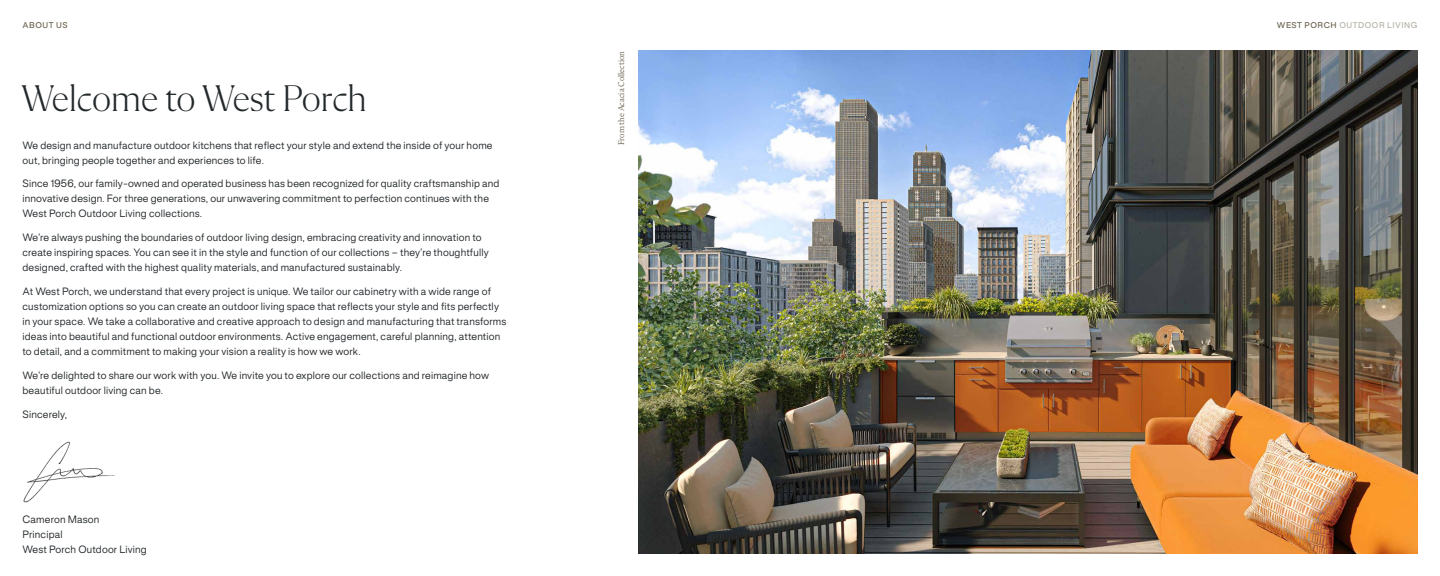
<style>
.page{position:relative;width:1440px;height:576px;background:#fff}
.page>*{position:absolute;margin:0;border:0;box-sizing:border-box;transform-origin:0 0}
.t1{font:300 37.8px "Flecha M";color:#23282b}
.t2{font:9.5px/15px "Rules";letter-spacing:.02em;color:#23282b}
.t3{font:8.5px "Flecha S";color:#6d6552}
.t4{font:500 7.5px "Rules";letter-spacing:.075em;color:#b6b2a9}
.t5{font:500 7.5px "Rules";letter-spacing:.075em;color:#6d6552}
.s1{color:#6d6552}
</style>
<div class="page">
<img style="left:23px;top:441px;width:92px;height:61px">
<img style="left:638px;top:51px;width:780px;height:502px">
<p class="t5" style="left:22px;top:20px;width:47px">ABOUT US</p>
<p class="t4" style="left:1277px;top:20px;width:142px"><span class="s1">WEST PORCH</span> OUTDOOR LIVING</p>
<h1 class="t1" style="left:22px;top:78px;width:347px">Welcome to West Porch</h1>
<p class="t2" style="left:22px;top:137px;width:472px">We design and manufacture outdoor kitchens that reflect your style and extend the inside of your home out, bringing people together and experiences to life.</p>
<p class="t2" style="left:22px;top:176px;width:478px">Since 1956, our family-owned and operated business has been recognized for quality craftsmanship and innovative design. For three generations, our unwavering commitment to perfection continues with the<br>West Porch Outdoor Living collections.</p>
<p class="t2" style="left:22px;top:230px;width:468px">We’re always pushing the boundaries of outdoor living design, embracing creativity and innovation to create inspiring spaces. You can see it in the style and function of our collections – they’re thoughtfully designed, crafted with the highest quality materials, and manufactured sustainably.</p>
<p class="t2" style="left:22px;top:284px;width:486px">At West Porch, we understand that every project is unique. We tailor our cabinetry with a wide range of customization options so you can create an outdoor living space that reflects your style and fits perfectly in your space. We take a collaborative and creative approach to design and manufacturing that transforms ideas into beautiful and functional outdoor environments. Active engagement, careful planning, attention to detail, and a commitment to making your vision a reality is how we work.</p>
<p class="t2" style="left:22px;top:368px;width:468px">We’re delighted to share our work with you. We invite you to explore our collections and reimagine how beautiful outdoor living can be.</p>
<p class="t2" style="left:22px;top:407px;width:46px">Sincerely,</p>
<p class="t2" style="left:22px;top:512px;width:126px">Cameron Mason<br>Principal<br>West Porch Outdoor Living</p>
<p class="t3" style="left:616px;top:145px;width:96px;rotate:-90deg">From the Acacia Collection</p>
</div>
